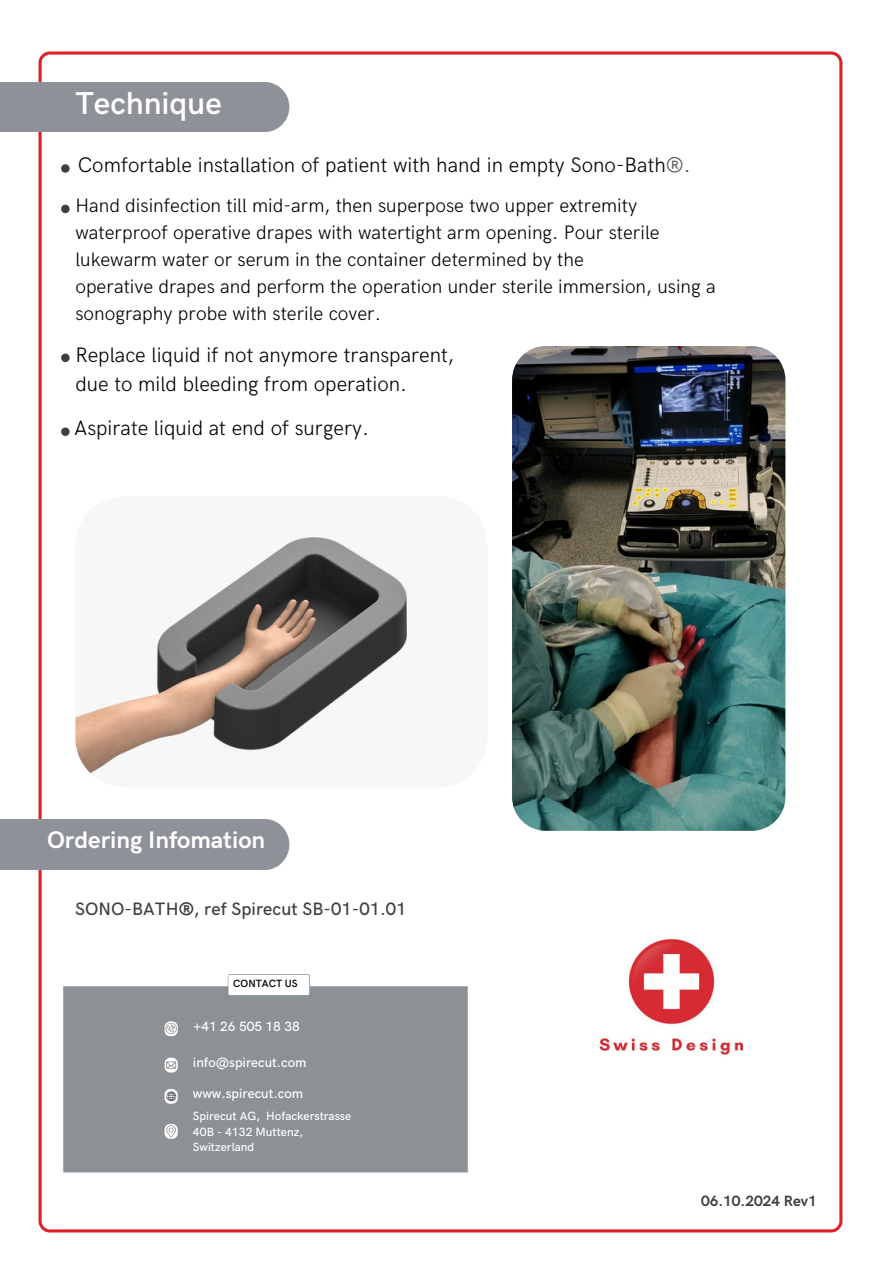
<style>
.page{position:relative;width:894px;height:1264px;background:#fff}
.page>*{position:absolute;margin:0;border:0;box-sizing:border-box;transform-origin:0 0}
.t1{font:600 31.8px "HK Grotesk";color:#fff}
.t2{font:700 24px "HK Grotesk";color:#fff}
.t3{font:300 21px/28.2px "HK Grotesk";color:#000}
.t4{font:300 19.5px/27px "HK Grotesk";color:#000}
.t5{font:500 18px "HK Grotesk";letter-spacing:.005em;color:#414041}
.t6{font:700 15px "HK Grotesk";color:#414041}
.t7{font:500 13.5px "HK Grotesk";color:#fff}
.t8{font:500 12px/15.8px "HK Grotesk";color:#fff}
.t9{font:600 10.5px "HK Grotesk";color:#000}
.s1{font-weight:400;color:#525252}
.s2{font-weight:700}
</style>
<div class="page">
<img style="left:31px;top:51px;width:812px;height:1182px">
<img style="left:75px;top:496px;width:412px;height:291px;border-radius:49px">
<img style="left:512px;top:346px;width:273px;height:484px">
<img style="left:571px;top:897px;width:199px;height:199px">
<div style="left:0;top:82px;width:290px;height:50px;background:#8e9197"></div>
<div style="left:0;top:819px;width:290px;height:50px;background:#8e9197"></div>
<img style="left:55px;top:967px;width:420px;height:211px">
<p class="t1" style="left:75px;top:85px;width:148px">Technique</p>
<p class="t3" style="left:78px;top:152px;width:614px">Comfortable installation of patient with hand in empty Sono-Bath<span class="s1">®.</span></p>
<h5 class="t4" style="left:75px;top:192px;width:641px">Hand disinfection till mid-arm, then superpose two upper extremity waterproof operative drapes with watertight arm opening. Pour sterile lukewarm water or serum in the container determined by the<br>operative drapes and perform the operation under sterile immersion, using a sonography probe with sterile cover.</h5>
<h4 class="t3" style="left:75px;top:342px;width:380px">Replace liquid if not anymore transparent, due to mild bleeding from operation.</h4>
<p class="t3" style="left:74px;top:415px;width:296px">Aspirate liquid at end of surgery.</p>
<h5 class="t2" style="left:47px;top:826px;width:219px">Ordering Infomation</h5>
<h6 class="t5" style="left:75px;top:898px;width:333px">SONO-BATH<span class="s2">®</span>, ref Spirecut SB-01-01.01</h6>
<p class="t9" style="left:233px;top:977px;width:66px">CONTACT US</p>
<h1 class="t7" style="left:193px;top:1018px;width:108px">+41 26 505 18 38</h1>
<p class="t7" style="left:193px;top:1054px;width:115px">info@spirecut.com</p>
<p class="t7" style="left:193px;top:1086px;width:112px">www.spirecut.com</p>
<p class="t8" style="left:193px;top:1108px;width:160px">Spirecut AG, Hofackerstrasse<br>40B - 4132 Muttenz,<br>Switzerland</p>
<h2 class="t6" style="left:701px;top:1192px;width:117px">06.10.2024 Rev1</h2>
</div>
